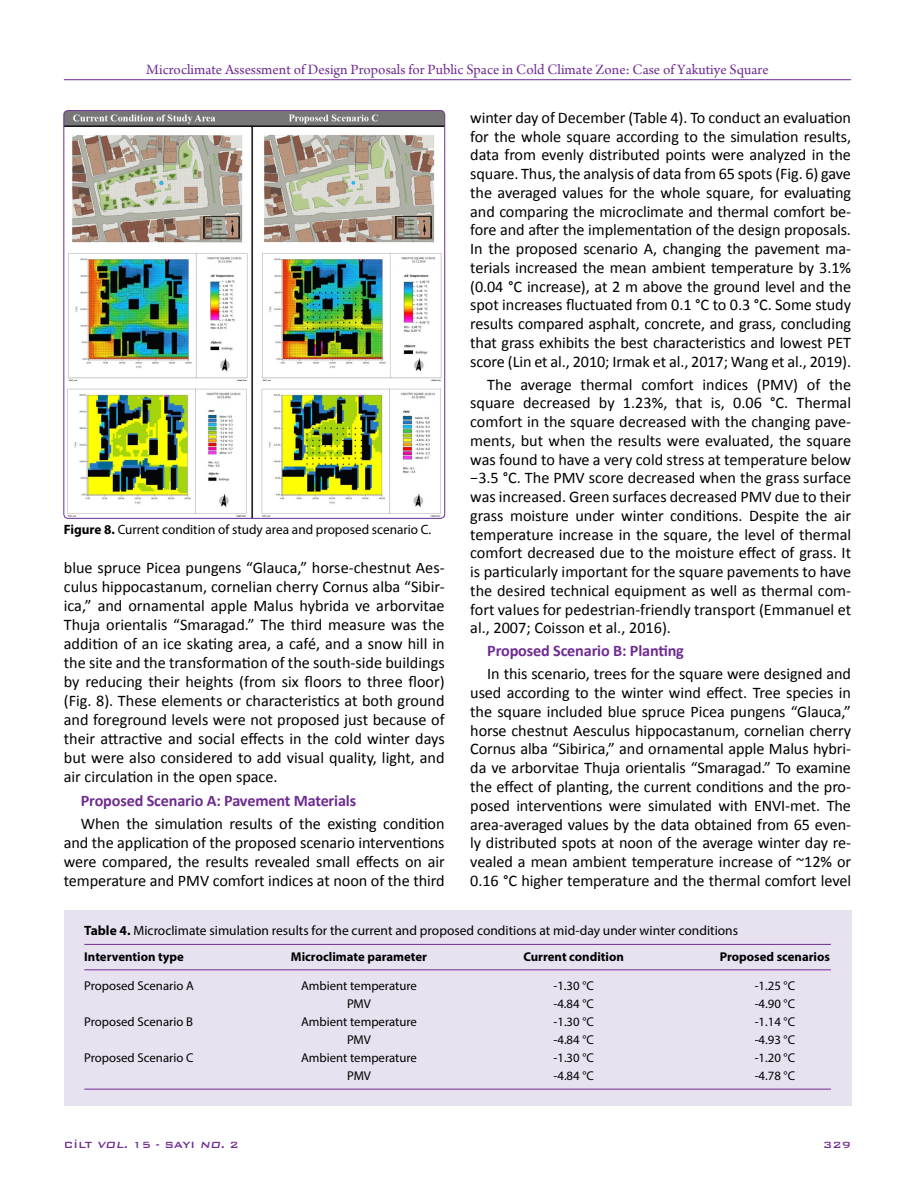
<style>
.page{position:relative;width:915px;height:1191px;background:#fff}
.page>*{position:absolute;margin:0;border:0;box-sizing:border-box;transform-origin:0 0}
.t1{font:16.2px/18.8px "Calibri";letter-spacing:-.005em;color:#000;text-align:justify}
.t2{font:700 16.2px "Calibri";letter-spacing:-.01em;color:#6f2c91}
.t3{font:15px "Arno Pro";color:#6f2c91}
.t4{font:13.5px "Myriad Pro";color:#000}
.t5{font:12.75px "Myriad Pro";color:#000}
.t6{font:700 12.75px "Myriad Pro";color:#000}
.t7{font:500 12px "Bank Gothic BT";color:#6f2c91}
.s1{font-weight:700}
.s2{font-style:italic}
</style>
<div class="page">
<hr style="left:64px;top:79px;width:786px;height:1px;background:#6f2c91">
<div style="left:64px;top:910px;width:786px;height:195px;background:#e8e1f0"></div>
<hr style="left:84px;top:969px;width:746px;height:1px;background:#6f2c91">
<hr style="left:84px;top:944px;width:746px;height:1px;background:#6f2c91">
<hr style="left:84px;top:1088px;width:746px;height:1px;background:#6f2c91">
<img style="left:64px;top:111px;width:380px;height:407px">
<div style="left:64px;top:110px;width:381px;height:408px;border:1px solid #6f2c91;border-radius:4px"></div>
<p class="t3" style="left:146px;top:61px;width:623px">Microclimate Assessment of Design Proposals for Public Space in Cold Climate Zone: Case of Yakutiye Square</p>
<p class="t4" style="left:64px;top:521px;width:369px"><span class="s1">Figure 8.</span> Current condition of study area and proposed scenario C.</p>
<p class="t1" style="left:64px;top:558px;width:382px">blue spruce Picea pungens “Glauca,” horse-chestnut Aes&shy;culus hippocastanum, cornelian cherry Cornus alba “Sibir&shy;ica,” and ornamental apple Malus hybrida ve arborvitae Thuja orientalis “Smaragad.” The third measure was the addition of an ice skating area, a café, and a snow hill in the site and the transformation of the south-side buildings by reducing their heights (from six floors to three floor) (Fig. 8). These elements or characteristics at both ground and foreground levels were not proposed just because of their attractive and social effects in the cold winter days but were also considered to add visual quality, light, and air circulation in the open space.</p>
<p class="t2" style="left:81px;top:790px;width:277px">Proposed Scenario A: Pavement Materials</p>
<p class="t1" style="left:64px;top:814px;width:382px;text-indent:17px">When the simulation results of the existing condition and the application of the proposed scenario interventions were compared, the results revealed small effects on air temperature and PMV comfort indices at noon of the third</p>
<p class="t1" style="left:470px;top:108px;width:382px">winter day of December (Table 4). To conduct an evaluation for the whole square according to the simulation results, data from evenly distributed points were analyzed in the square. Thus, the analysis of data from 65 spots (Fig. 6) gave the averaged values for the whole square, for evaluating and comparing the microclimate and thermal comfort be&shy;fore and after the implementation of the design proposals.<br>In the proposed scenario A, changing the pavement ma&shy;terials increased the mean ambient temperature by 3.1% (0.04 °C increase), at 2 m above the ground level and the spot increases fluctuated from 0.1 °C to 0.3 °C. Some study results compared asphalt, concrete, and grass, concluding that grass exhibits the best characteristics and lowest PET score (Lin et al., 2010; Irmak et al., 2017; Wang et al., 2019).</p>
<p class="t1" style="left:470px;top:375px;width:382px;text-indent:17px">The average thermal comfort indices (PMV) of the square decreased by 1.23%, that is, 0.06 °C. Thermal comfort in the square decreased with the changing pave&shy;ments, but when the results were evaluated, the square was found to have a very cold stress at temperature below −3.5 °C. The PMV score decreased when the grass surface was increased. Green surfaces decreased PMV due to their grass moisture under winter conditions. Despite the air temperature increase in the square, the level of thermal comfort decreased due to the moisture effect of grass. It is particularly important for the square pavements to have the desired technical equipment as well as thermal com&shy;fort values for pedestrian-friendly transport (Emmanuel et al., 2007; Coisson et al., 2016).</p>
<p class="t2" style="left:487px;top:641px;width:198px">Proposed Scenario B: Planting</p>
<p class="t1" style="left:470px;top:665px;width:382px;text-indent:17px">In this scenario, trees for the square were designed and used according to the winter wind effect. Tree species in the square included blue spruce Picea pungens “Glauca,” horse chestnut Aesculus hippocastanum, cornelian cherry Cornus alba “Sibirica,” and ornamental apple Malus hybri&shy;da ve arborvitae Thuja orientalis “Smaragad.” To examine the effect of planting, the current conditions and the pro&shy;posed interventions were simulated with ENVI-met. The area-averaged values by the data obtained from 65 even&shy;ly distributed spots at noon of the average winter day re&shy;vealed a mean ambient temperature increase of ~12% or 0.16 °C higher temperature and the thermal comfort level</p>
<p class="t4" style="left:84px;top:922px;width:655px"><span class="s1">Table 4.</span> Microclimate simulation results for the current and proposed conditions at mid-day under winter conditions</p>
<p class="t6" style="left:84px;top:948px;width:101px">Intervention type</p>
<p class="t6" style="left:291px;top:948px;width:138px">Microclimate parameter</p>
<p class="t6" style="left:523px;top:948px;width:102px">Current condition</p>
<p class="t6" style="left:719px;top:948px;width:112px">Proposed scenarios</p>
<p class="t5" style="left:84px;top:977px;width:111px">Proposed Scenario A</p>
<p class="t5" style="left:301px;top:977px;width:117px">Ambient temperature</p>
<p class="t5" style="left:553px;top:977px;width:42px">-1.30 °C</p>
<p class="t5" style="left:754px;top:977px;width:42px">-1.25 °C</p>
<p class="t5" style="left:347px;top:995px;width:25px">PMV</p>
<p class="t5" style="left:553px;top:995px;width:42px">-4.84 °C</p>
<p class="t5" style="left:754px;top:995px;width:42px">-4.90 °C</p>
<p class="t5" style="left:84px;top:1013px;width:110px">Proposed Scenario B</p>
<p class="t5" style="left:301px;top:1013px;width:117px">Ambient temperature</p>
<p class="t5" style="left:553px;top:1013px;width:42px">-1.30 °C</p>
<p class="t5" style="left:754px;top:1013px;width:42px">-1.14 °C</p>
<p class="t5" style="left:347px;top:1031px;width:25px">PMV</p>
<p class="t5" style="left:553px;top:1031px;width:42px">-4.84 °C</p>
<p class="t5" style="left:754px;top:1031px;width:42px">-4.93 °C</p>
<p class="t5" style="left:84px;top:1049px;width:111px">Proposed Scenario C</p>
<p class="t5" style="left:301px;top:1049px;width:117px">Ambient temperature</p>
<p class="t5" style="left:553px;top:1049px;width:42px">-1.30 °C</p>
<p class="t5" style="left:754px;top:1049px;width:42px">-1.20 °C</p>
<p class="t5" style="left:347px;top:1067px;width:25px">PMV</p>
<p class="t5" style="left:553px;top:1067px;width:42px">-4.84 °C</p>
<p class="t5" style="left:754px;top:1067px;width:42px">-4.78 °C</p>
<p class="t7" style="left:64px;top:1138px;width:176px">CİLT <span class="s2">VOL.</span> 15 - SAYI <span class="s2">NO.</span> 2</p>
<p class="t7" style="left:823px;top:1138px;width:29px">329</p>
</div>
